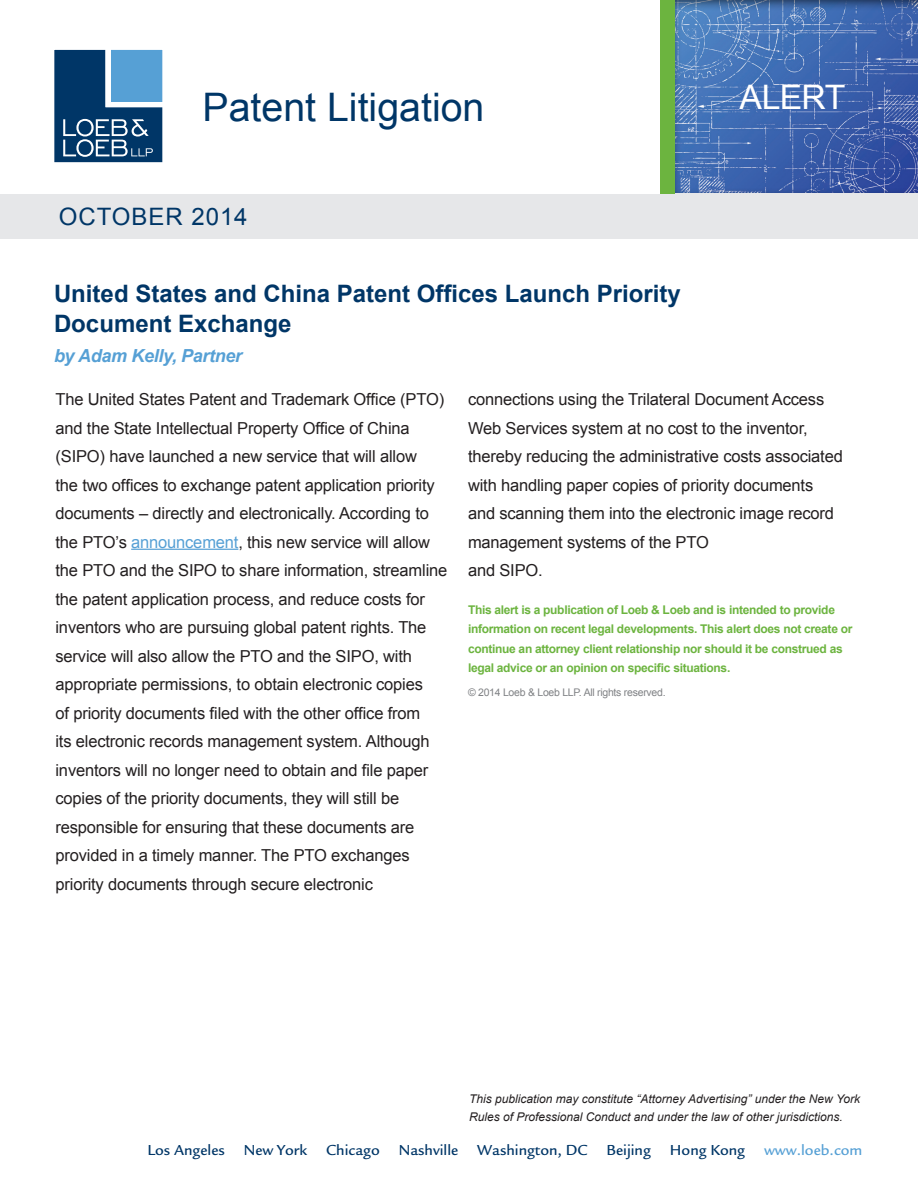
<style>
.page{position:relative;width:918px;height:1188px;background:#fff}
.page>*{position:absolute;margin:0;border:0;box-sizing:border-box;transform-origin:0 0}
._03__Body{font:39.3px "Arial";color:#003667}
.LL_AR_print_blue_box{font:33.75px "Arial";letter-spacing:-.025em;color:#fff}
.NEW_subhead_large{font:700 24px/30px "Arial";color:#003667}
._03__Body-2{font:24px "Arial";letter-spacing:.04em;color:#003667}
.NEW_subhead_large-2{font:italic 700 18px "Arial";letter-spacing:-.02em;color:#56a0d5}
.NEW_main_text{font:16.5px/28.5px "Arial";letter-spacing:-.01em;color:#231f20}
.t1{font:500 15px "Legacy Sans";color:#003667}
.t2{font:500 15px "Legacy Sans";color:#56a0d5}
.New__This_pub{font:700 12px/19.5px "Arial";letter-spacing:-.025em;color:#6cb43f}
.t3{font:italic 12px/18px "Arial";color:#231f20}
.t4{font:10.5px "Arial";letter-spacing:-.025em;color:#808285}
.s1{color:#56a0d5}
</style>
<div class="page">
<div style="left:661px;top:0;width:257px;height:195px;background:#231f20;opacity:.75"></div>
<hr style="left:131px;top:549px;width:107px;height:1px;background:#56a0d5">
<div style="left:0;top:194px;width:918px;height:45px;background:#e6e7e9"></div>
<div style="left:660px;top:0;width:15px;height:194px;background:#6cb43f"></div>
<svg style="left:55px;top:50px;width:107px;height:112px;background:#326692"></svg>
<p class="_03__Body" style="left:202px;top:82px;width:284px">Patent Litigation</p>
<p class="LL_AR_print_blue_box" style="left:740px;top:75px;width:108px">ALERT</p>
<p class="_03__Body-2" style="left:59px;top:201px;width:190px">OCTOBER 2014</p>
<p class="NEW_subhead_large" style="left:54px;top:280px;width:628px">United States and China Patent Offices Launch Priority<br>Document Exchange</p>
<p class="NEW_subhead_large-2" style="left:54px;top:344px;width:190px">by Adam Kelly, Partner</p>
<p class="NEW_main_text" style="left:56px;top:385px;width:393px">The United States Patent and Trademark Office (PTO) and the State Intellectual Property Office of China (SIPO) have launched a new service that will allow<br>the two offices to exchange patent application priority documents – directly and electronically. According to the PTO’s <span class="s1">announcement</span>, this new service will allow the PTO and the SIPO to share information, streamline the patent application process, and reduce costs for inventors who are pursuing global patent rights. The service will also allow the PTO and the SIPO, with appropriate permissions, to obtain electronic copies<br>of priority documents filed with the other office from<br>its electronic records management system. Although inventors will no longer need to obtain and file paper copies of the priority documents, they will still be responsible for ensuring that these documents are provided in a timely manner. The PTO exchanges priority documents through secure electronic</p>
<p class="NEW_main_text" style="left:468px;top:385px;width:376px">connections using the Trilateral Document Access Web Services system at no cost to the inventor, thereby reducing the administrative costs associated with handling paper copies of priority documents and scanning them into the electronic image record management systems of the PTO<br>and SIPO.</p>
<p class="New__This_pub" style="left:468px;top:600px;width:386px">This alert is a publication of Loeb &amp; Loeb and is intended to provide information on recent legal developments. This alert does not create or continue an attorney client relationship nor should it be construed as legal advice or an opinion on specific situations.</p>
<p class="t4" style="left:468px;top:686px;width:199px">© 2014 Loeb &amp; Loeb LLP. All rights reserved.</p>
<p class="t3" style="left:469px;top:1089px;width:392px">This publication may constitute “Attorney Advertising” under the New York<br>Rules of Professional Conduct and under the law of other jurisdictions.</p>
<p class="t1" style="left:147px;top:1141px;width:79px">Los Angeles</p>
<p class="t1" style="left:244px;top:1141px;width:65px">New York</p>
<p class="t1" style="left:326px;top:1141px;width:55px">Chicago</p>
<p class="t1" style="left:399px;top:1141px;width:61px">Nashville</p>
<p class="t1" style="left:477px;top:1141px;width:112px">Washington, DC</p>
<p class="t1" style="left:607px;top:1141px;width:46px">Beijing</p>
<p class="t1" style="left:670px;top:1141px;width:77px">Hong Kong</p>
<p class="t2" style="left:764px;top:1141px;width:100px">www.loeb.com</p>
</div>
